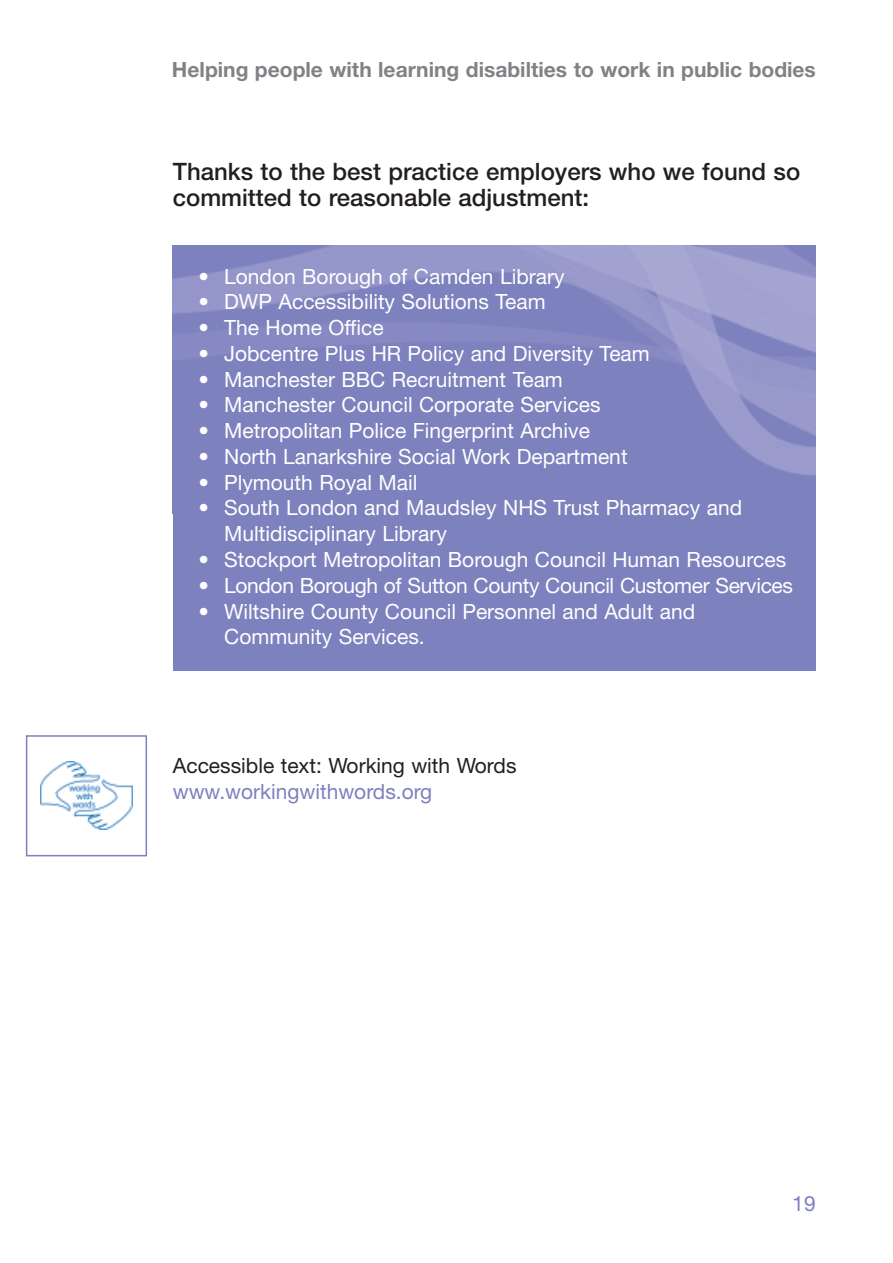
<style>
.page{position:relative;width:893px;height:1263px;background:#fff}
.page>*{position:absolute;margin:0;border:0;box-sizing:border-box;transform-origin:0 0}
.t1{font:500 24px/25.8px "Helvetica Neue";color:#231f20}
.t2{font:21px/25.8px "Helvetica Neue";color:#fff}
.t3{font:700 21px "Helvetica Neue";color:#808285}
.t4{font:21px "Helvetica Neue";color:#231f20}
.t5{font:21px "Helvetica Neue";color:#7d81be}
</style>
<div class="page">
<div style="left:173px;top:245px;width:643px;height:425px;background:#7d81be"></div>
<img style="left:173px;top:245px;width:643px;height:231px">
<img style="left:40px;top:762px;width:93px;height:68px">
<div style="left:26px;top:735px;width:121px;height:121px;border:2px solid #7d81be"></div>
<p class="t3" style="left:172px;top:62px;width:645px">Helping people with learning disabilties to work in public bodies</p>
<p class="t1" style="left:173px;top:161px;width:629px">Thanks to the best practice employers who we found so committed to reasonable adjustment:</p>
<p class="t2" style="left:199px;top:265px;width:368px">• London Borough of Camden Library</p>
<p class="t2" style="left:199px;top:291px;width:349px">• DWP Accessibility Solutions Team</p>
<p class="t2" style="left:199px;top:317px;width:187px">• The Home Office</p>
<p class="t2" style="left:199px;top:342px;width:453px">• Jobcentre Plus HR Policy and Diversity Team</p>
<p class="t2" style="left:199px;top:368px;width:366px">• Manchester BBC Recruitment Team</p>
<p class="t2" style="left:199px;top:394px;width:403px">• Manchester Council Corporate Services</p>
<p class="t2" style="left:199px;top:420px;width:393px">• Metropolitan Police Fingerprint Archive</p>
<p class="t2" style="left:199px;top:446px;width:430px">• North Lanarkshire Social Work Department</p>
<p class="t2" style="left:199px;top:471px;width:220px">• Plymouth Royal Mail</p>
<p class="t2" style="left:224px;top:497px;width:520px;text-indent:-26px">• South London and Maudsley NHS Trust Pharmacy and<br>Multidisciplinary Library</p>
<p class="t2" style="left:199px;top:549px;width:589px">• Stockport Metropolitan Borough Council Human Resources</p>
<p class="t2" style="left:199px;top:574px;width:596px">• London Borough of Sutton County Council Customer Services</p>
<p class="t2" style="left:224px;top:600px;width:472px;text-indent:-26px">• Wiltshire County Council Personnel and Adult and<br>Community Services.</p>
<p class="t4" style="left:173px;top:758px;width:345px">Accessible text: Working with Words</p>
<p class="t5" style="left:173px;top:784px;width:261px">www.workingwithwords.org</p>
<p class="t5" style="left:792px;top:1196px;width:25px">19</p>
</div>
